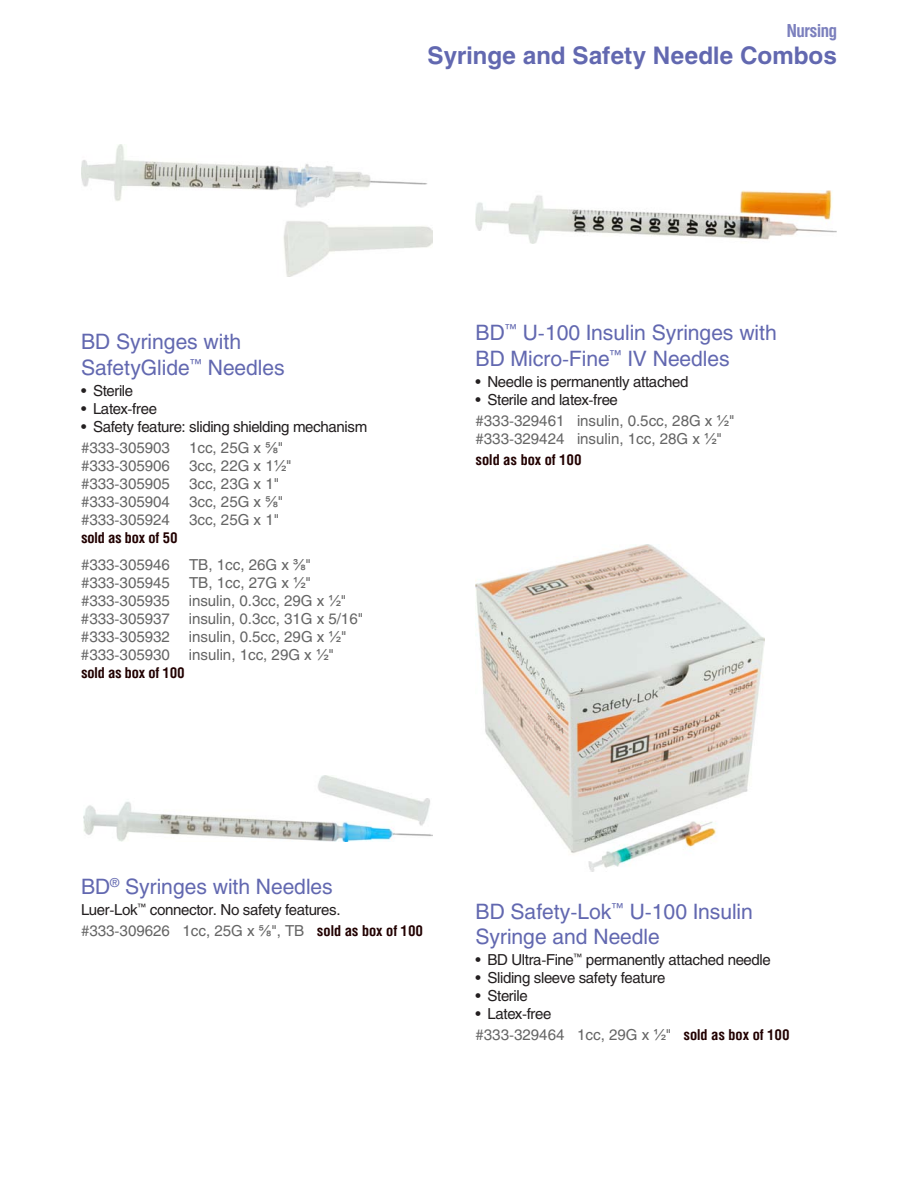
<style>
.page{position:relative;width:918px;height:1188px;background:#fff}
.page>*{position:absolute;margin:0;border:0;box-sizing:border-box;transform-origin:0 0}
.t1{font:700 24px "Helios";color:#6268b0}
.t2{font:21px/25.2px "Helios";color:#6268b0}
.t3{font:700 18px "Helios Cond";letter-spacing:-.025em;color:#7b7fbd}
.t4{font:15px/18px "Helios";color:#656565}
.t5{font:15px/21px "Helios";letter-spacing:-.025em;color:#231f20}
.t6{font:700 15px "Helios Cond";letter-spacing:-.01em;color:#210001}
.s1{font-family:"Arial"}
.s2{color:#231f20}
.s3{color:#656565}
.s4{font-family:"Arial";color:#656565}
.s5{font-family:"Helios Cond";font-weight:700;color:#210001}
</style>
<div class="page">
<img style="left:81px;top:144px;width:351px;height:132px">
<img style="left:476px;top:191px;width:361px;height:52px">
<img style="left:84px;top:775px;width:348px;height:67px">
<img style="left:476px;top:544px;width:289px;height:328px">
<p class="t3" style="left:787px;top:20px;width:52px">Nursing</p>
<h1 class="t1" style="left:428px;top:41px;width:411px">Syringe and Safety Needle Combos</h1>
<h2 class="t2" style="left:81px;top:329px;width:205px">BD Syringes with<br>SafetyGlide<sup>™</sup> Needles</h2>
<p class="t5" style="left:81px;top:380px;width:54px">• Sterile</p>
<p class="t5" style="left:81px;top:398px;width:77px">• Latex-free</p>
<p class="t5" style="left:81px;top:416px;width:288px">• Safety feature: sliding shielding mechanism</p>
<p class="t4" style="left:81px;top:438px;width:91px">#333-305903</p>
<p class="t4" style="left:189px;top:438px;width:96px">1cc, 25G x <span class="s1">⅝</span>"</p>
<p class="t4" style="left:81px;top:456px;width:91px">#333-305906</p>
<p class="t4" style="left:189px;top:456px;width:104px">3cc, 22G x 1<span class="s1">½</span>"</p>
<p class="t4" style="left:81px;top:474px;width:91px">#333-305905</p>
<p class="t4" style="left:189px;top:474px;width:92px">3cc, 23G x 1"</p>
<p class="t4" style="left:81px;top:492px;width:91px">#333-305904</p>
<p class="t4" style="left:189px;top:492px;width:96px">3cc, 25G x <span class="s1">⅝</span>"</p>
<p class="t4" style="left:81px;top:510px;width:91px">#333-305924</p>
<p class="t4" style="left:189px;top:510px;width:92px">3cc, 25G x 1"</p>
<p class="t6" style="left:81px;top:528px;width:98px">sold as box of 50</p>
<p class="t4" style="left:81px;top:555px;width:91px">#333-305946</p>
<p class="t4" style="left:189px;top:555px;width:123px">TB, 1cc, 26G x <span class="s1">⅜</span>"</p>
<p class="t4" style="left:81px;top:573px;width:91px">#333-305945</p>
<p class="t4" style="left:81px;top:573px;width:284px;text-indent:108px">TB, 1cc, 27G x <span class="s1">½</span>" #333-305935 insulin, 0.3cc, 29G x <span class="s1">½</span>" #333-305937 insulin, 0.3cc, 31G x 5/16" #333-305932</p>
<p class="t4" style="left:189px;top:627px;width:159px">insulin, 0.5cc, 29G x <span class="s1">½</span>"</p>
<p class="t4" style="left:81px;top:645px;width:91px">#333-305930</p>
<p class="t4" style="left:189px;top:645px;width:146px">insulin, 1cc, 29G x <span class="s1">½</span>"</p>
<p class="t6" style="left:81px;top:663px;width:105px">sold as box of 100</p>
<h2 class="t2" style="left:475px;top:320px;width:303px">BD<sup>™</sup> U-100 Insulin Syringes with<br>BD Micro‑Fine<sup>™</sup> IV Needles</h2>
<p class="t5" style="left:476px;top:371px;width:215px">• Needle is permanently attached</p>
<p class="t4" style="left:476px;top:389px;width:260px;line-height:21px"><span class="s2">• Sterile and latex-free<br></span>#333-329461 insulin, 0.5cc, 28G x <span class="s1">½</span>"</p>
<p class="t4" style="left:476px;top:429px;width:248px">#333-329424 insulin, 1cc, 28G x <span class="s1">½</span>"</p>
<p class="t6" style="left:476px;top:450px;width:108px">sold as box of 100</p>
<h2 class="t2" style="left:81px;top:874px;width:253px">BD<sup>®</sup> Syringes with Needles</h2>
<p class="t5" style="left:81px;top:899px;width:344px">Luer-Lok<sup>™</sup> connector. No safety features. <span class="s3">#333-309626 1cc, 25G x</span> <span class="s4">⅝</span><span class="s3">", TB</span> <span class="s5">sold as box of 100</span></p>
<h2 class="t2" style="left:475px;top:898px;width:279px">BD Safety‑Lok<sup>™</sup> U-100 Insulin<br>Syringe and Needle</h2>
<p class="t5" style="left:476px;top:949px;width:297px">• BD Ultra-Fine<sup>™</sup> permanently attached needle</p>
<p class="t5" style="left:476px;top:967px;width:191px">• Sliding sleeve safety feature</p>
<p class="t5" style="left:476px;top:985px;width:54px">• Sterile</p>
<p class="t4" style="left:476px;top:1003px;width:316px;line-height:21px"><span class="s2">• Latex-free<br></span>#333-329464 1cc, 29G x <span class="s1">½</span>" <span class="s5">sold as box of 100</span></p>
</div>
